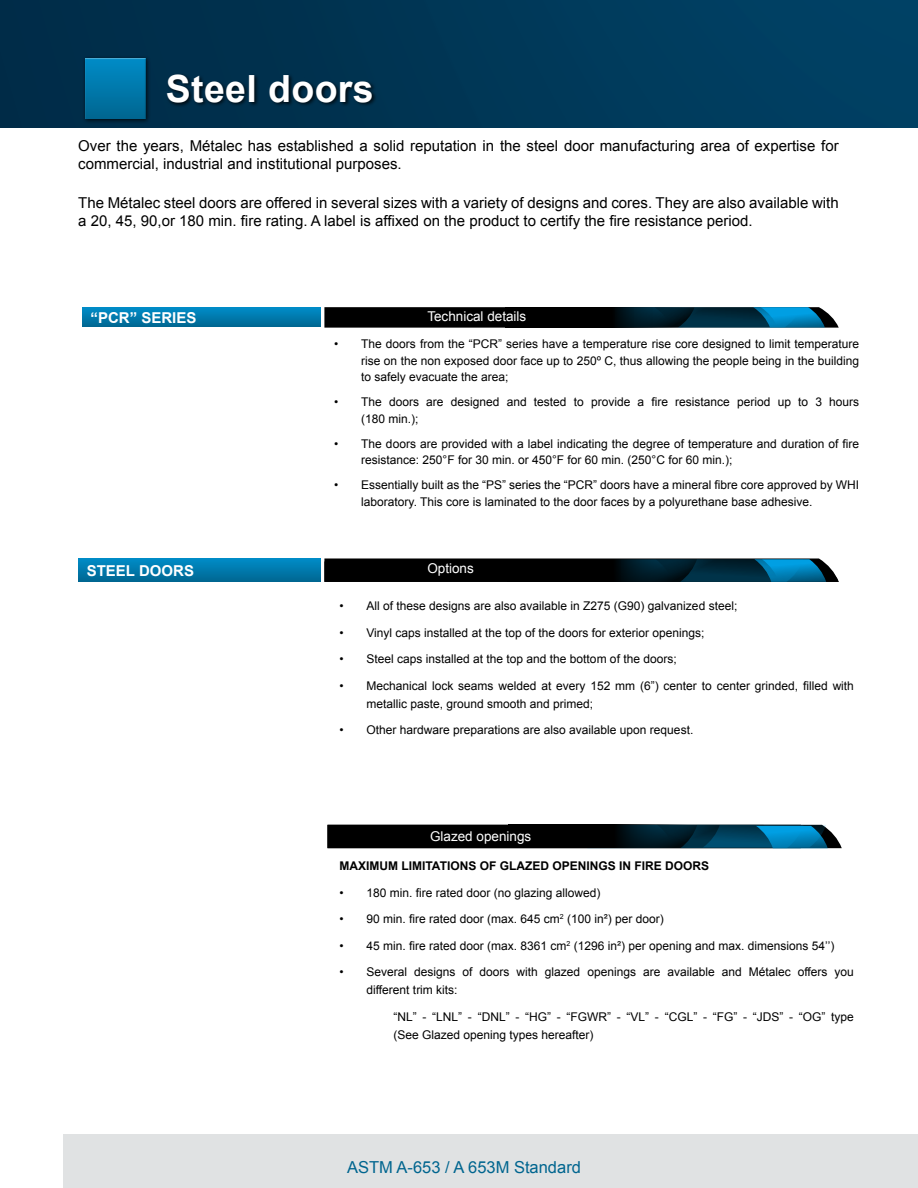
<style>
.page{position:relative;width:918px;height:1188px;background:#fff}
.page>*{position:absolute;margin:0;border:0;box-sizing:border-box;transform-origin:0 0}
.t1{font:700 37.5px "Arial";letter-spacing:.01em;color:#fff}
.t2{font:16.5px "Arial";color:#00658f}
.t3{font:15px/18px "Arial";color:#000}
.t4{font:700 15px "Arial";color:#fff}
.t5{font:13.5px "Arial";color:#fff}
.t6{font:12px/16.5px "Arial";color:#000}
.t7{font:700 12px "Arial";color:#000}
</style>
<div class="page">
<svg style="left:0;top:0;width:918px;height:128px;background:#003756"></svg>
<div style="left:64px;top:1134px;width:854px;height:54px;background:#e0e2e3"></div>
<div style="left:165px;top:73px;width:212px;height:35px;background:#000;opacity:.75"></div>
<div style="left:82px;top:55px;width:69px;height:69px;background:#000;opacity:.75"></div>
<div style="left:85px;top:58px;width:62px;height:61px;background:#000;opacity:.75"></div>
<svg style="left:82px;top:308px;width:238px;height:19px;background:#0078ab"></svg>
<svg style="left:324px;top:307px;width:515px;height:21px;background:#0d2b37"></svg>
<svg style="left:506px;top:307px;width:237px;height:21px;background:#01131b"></svg>
<div style="left:78px;top:558px;width:242px;height:24px;background:linear-gradient(to bottom,#008dc9,#006894)"></div>
<svg style="left:324px;top:558px;width:515px;height:24px;background:#102a35"></svg>
<svg style="left:507px;top:559px;width:237px;height:23px;background:#001119"></svg>
<svg style="left:327px;top:825px;width:515px;height:23px;background:#041e2a"></svg>
<h1 class="t1" style="left:166px;top:64px;width:209px">Steel doors</h1>
<p class="t3" style="left:78px;top:137px;width:762px">Over the years, Métalec has established a solid reputation in the steel door manufacturing area of expertise for commercial, industrial and institutional purposes.</p>
<p class="t3" style="left:78px;top:194px;width:762px">The Métalec steel doors are offered in several sizes with a variety of designs and cores. They are also available with a 20, 45, 90,or 180 min. fire rating. A label is affixed on the product to certify the fire resistance period.</p>
<p class="t4" style="left:91px;top:307px;width:107px">“PCR” SERIES</p>
<p class="t5" style="left:427px;top:308px;width:101px">Technical details</p>
<p class="t4" style="left:87px;top:560px;width:109px">STEEL DOORS</p>
<p class="t6" style="left:361px;top:336px;width:500px;text-align:justify;text-indent:-27px">• The doors from the “PCR” series have a temperature rise core designed to limit temperature rise on the non exposed door face up to 250º C, thus allowing the people being in the building to safely evacuate the area;</p>
<p class="t6" style="left:361px;top:394px;width:500px;text-indent:-27px">• The doors are designed and tested to provide a fire resistance period up to 3 hours (180 min.);</p>
<p class="t6" style="left:361px;top:436px;width:500px;text-indent:-27px">• The doors are provided with a label indicating the degree of temperature and duration of fire resistance: 250°F for 30 min. or 450°F for 60 min. (250°C for 60 min.);</p>
<p class="t6" style="left:361px;top:477px;width:500px;text-indent:-27px">• Essentially built as the “PS” series the “PCR” doors have a mineral fibre core approved by WHI laboratory. This core is laminated to the door faces by a polyurethane base adhesive.</p>
<p class="t5" style="left:427px;top:560px;width:48px">Options</p>
<p class="t6" style="left:340px;top:598px;width:399px">• All of these designs are also available in Z275 (G90) galvanized steel;</p>
<p class="t6" style="left:340px;top:624px;width:366px">• Vinyl caps installed at the top of the doors for exterior openings;</p>
<p class="t6" style="left:340px;top:651px;width:339px">• Steel caps installed at the top and the bottom of the doors;</p>
<p class="t6" style="left:367px;top:677px;width:489px;line-height:18px;text-indent:-27px">• Mechanical lock seams welded at every 152 mm (6”) center to center grinded, filled with metallic paste, ground smooth and primed;</p>
<p class="t6" style="left:340px;top:722px;width:355px">• Other hardware preparations are also available upon request.</p>
<p class="t5" style="left:430px;top:828px;width:103px">Glazed openings</p>
<p class="t7" style="left:340px;top:858px;width:371px">MAXIMUM LIMITATIONS OF GLAZED OPENINGS IN FIRE DOORS</p>
<p class="t6" style="left:340px;top:885px;width:263px">• 180 min. fire rated door (no glazing allowed)</p>
<p class="t6" style="left:340px;top:911px;width:326px">• 90 min. fire rated door (max. 645 cm<sup>2</sup> (100 in²) per door)</p>
<p class="t6" style="left:340px;top:938px;width:496px">• 45 min. fire rated door (max. 8361 cm<sup>2</sup> (1296 in²) per opening and max. dimensions 54’’)</p>
<p class="t6" style="left:367px;top:963px;width:489px;line-height:18px;text-indent:-27px">• Several designs of doors with glazed openings are available and Métalec offers you different trim kits:</p>
<p class="t6" style="left:394px;top:1008px;width:462px;line-height:18px">“NL” - “LNL” - “DNL” - “HG” - “FGWR” - “VL” - “CGL” - “FG” - “JDS” - “OG” type (See Glazed opening types hereafter)</p>
<h2 class="t2" style="left:347px;top:1157px;width:235px">ASTM A-653 / A 653M Standard</h2>
</div>
